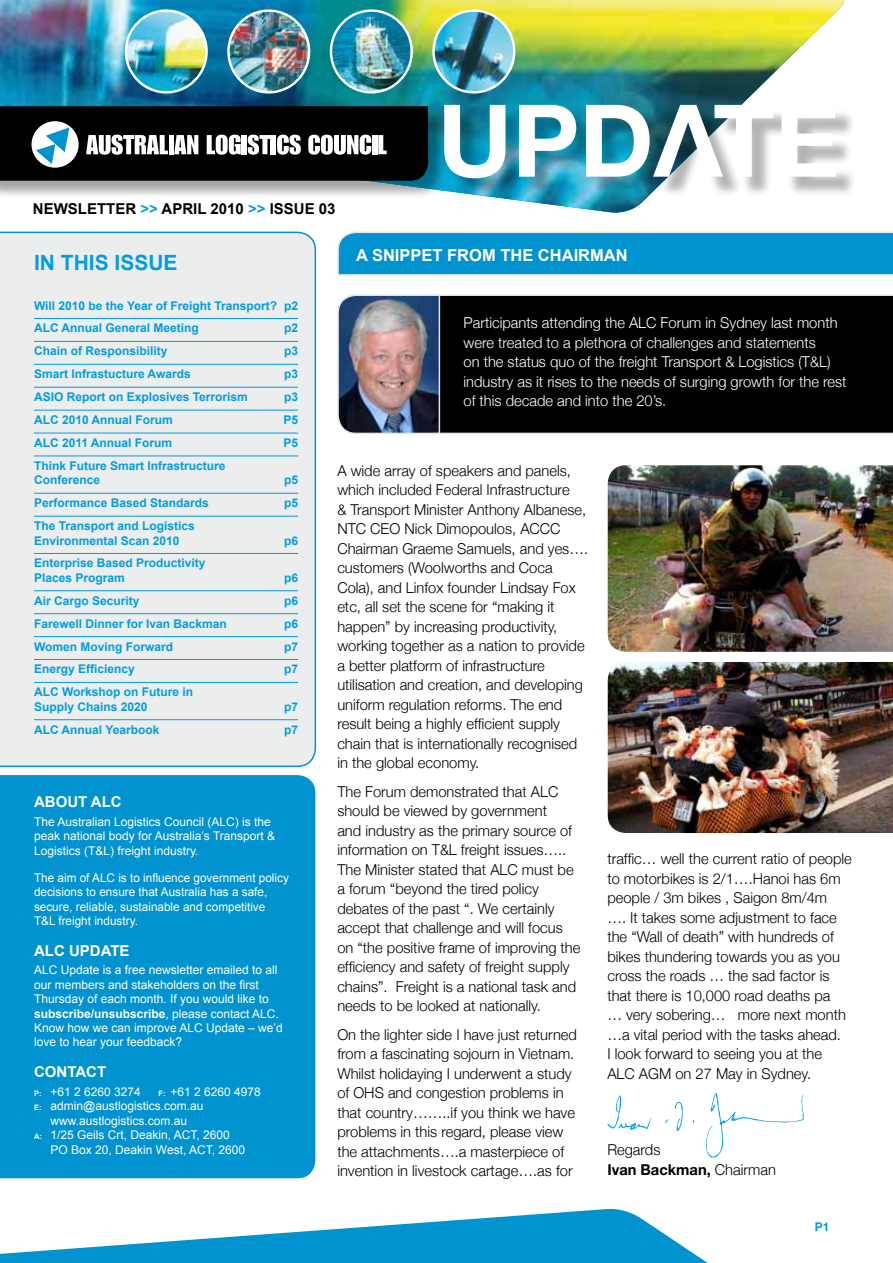
<style>
.page{position:relative;width:893px;height:1263px;background:#fff}
.page>*{position:absolute;margin:0;border:0;box-sizing:border-box;transform-origin:0 0}
.t1{font:700 21px "Arial";color:#009ee0}
.t2{font:700 16.5px "Arial";color:#fff}
.t3{font:300 15px/19.5px "Helvetica Neue";color:#000}
.t4{font:300 15px/19.5px "Helvetica Neue";color:#fff}
.t5{font:700 15px "Arial";color:#000}
.t6{font:700 15px "Arial";color:#fff}
.t7{font:12px/14.4px "Arial";color:#fff}
.t8{font:700 12px/14.4px "Arial";color:#009ee0}
.t9{font:700 12px "Helvetica Neue";color:#009ee0}
.s1{color:#009ee0}
.s2{font-weight:700}
.s3{font-weight:700;font-size:7.5px}
</style>
<div class="page">
<div style="left:441px;top:294px;width:452px;height:140px;background:#000"></div>
<img style="left:0;top:0;width:844px;height:213px">
<svg style="left:0;top:1208px;width:708px;height:55px;fill:#0093cf"></svg>
<div style="left:0;top:775px;width:315px;height:403px;background:#0093cf"></div>
<div style="left:0;top:231px;width:317px;height:537px;background:#eceded"></div>
<img style="left:337px;top:294px;width:104px;height:140px">
<hr style="left:34px;top:318px;width:264px;height:1px;background:#009ee0">
<hr style="left:34px;top:341px;width:264px;height:1px;background:#009ee0">
<hr style="left:34px;top:364px;width:264px;height:1px;background:#009ee0">
<hr style="left:34px;top:387px;width:264px;height:1px;background:#009ee0">
<hr style="left:34px;top:410px;width:264px;height:1px;background:#009ee0">
<hr style="left:34px;top:433px;width:264px;height:1px;background:#009ee0">
<hr style="left:34px;top:456px;width:264px;height:1px;background:#009ee0">
<hr style="left:34px;top:493px;width:264px;height:1px;background:#009ee0">
<hr style="left:34px;top:516px;width:264px;height:1px;background:#009ee0">
<hr style="left:34px;top:553px;width:264px;height:1px;background:#009ee0">
<hr style="left:34px;top:590px;width:264px;height:1px;background:#009ee0">
<hr style="left:34px;top:613px;width:264px;height:1px;background:#009ee0">
<hr style="left:34px;top:636px;width:264px;height:1px;background:#009ee0">
<hr style="left:34px;top:659px;width:264px;height:1px;background:#009ee0">
<hr style="left:34px;top:682px;width:264px;height:1px;background:#009ee0">
<hr style="left:34px;top:719px;width:264px;height:1px;background:#009ee0">
<div style="left:0;top:108px;width:447px;height:92px;background:#000;opacity:.35"></div>
<svg style="left:0;top:106px;width:428px;height:75px;background:#2a2c2d"></svg>
<svg style="left:337px;top:231px;width:556px;height:45px;background:#169bd1"></svg>
<div style="left:449px;top:109px;width:408px;height:90px;background:#000;opacity:.3"></div>
<svg style="left:444px;top:105px;width:392px;height:73px"></svg>
<img style="left:126px;top:11px;width:81px;height:81px">
<div style="left:125px;top:9px;width:83px;height:85px;border:2px solid #fff;border-radius:50%"></div>
<img style="left:228px;top:11px;width:81px;height:81px">
<div style="left:227px;top:9px;width:83px;height:85px;border:2px solid #fff;border-radius:50%"></div>
<img style="left:331px;top:11px;width:80px;height:81px">
<div style="left:330px;top:9px;width:83px;height:85px;border:2px solid #fff;border-radius:50%"></div>
<img style="left:434px;top:11px;width:80px;height:81px">
<div style="left:432px;top:9px;width:83px;height:85px;border:2px solid #fff;border-radius:50%"></div>
<img style="left:608px;top:465px;width:285px;height:187px">
<img style="left:608px;top:662px;width:285px;height:171px">
<svg style="left:607px;top:1095px;width:44px;height:35px"></svg>
<svg style="left:674px;top:1102px;width:9px;height:29px"></svg>
<svg style="left:706px;top:1093px;width:98px;height:65px"></svg>
<p class="t5" style="left:33px;top:199px;width:65px">NEWSLETTE</p>
<p class="t5" style="left:125px;top:199px;width:212px">R <span class="s1">&gt;&gt;</span> APRIL 2010 <span class="s1">&gt;&gt;</span> ISSUE 03</p>
<h1 class="t1" style="left:34px;top:248px;width:129px">IN THIS ISSUE</h1>
<p class="t8" style="left:34px;top:294px;width:265px;line-height:23px">Will 2010 be the Year of Freight Transport? p2<br>ALC Annual General Meeting</p>
<p class="t8" style="left:284px;top:321px;width:16px">p2</p>
<p class="t8" style="left:34px;top:344px;width:135px">Chain of Responsibility</p>
<p class="t8" style="left:284px;top:344px;width:16px">p3</p>
<p class="t8" style="left:34px;top:367px;width:158px">Smart Infrastucture Awards</p>
<p class="t8" style="left:284px;top:367px;width:16px">p3</p>
<p class="t8" style="left:34px;top:390px;width:215px">ASIO Report on Explosives Terrorism</p>
<p class="t8" style="left:284px;top:390px;width:16px">p3</p>
<p class="t8" style="left:34px;top:413px;width:140px">ALC 2010 Annual Forum</p>
<p class="t8" style="left:283px;top:413px;width:16px">P 5</p>
<p class="t8" style="left:34px;top:436px;width:140px">ALC 2011 Annual Forum</p>
<p class="t8" style="left:283px;top:436px;width:16px">P 5</p>
<p class="t8" style="left:34px;top:459px;width:193px">Think Future Smart Infrastructure<br>Conference</p>
<p class="t8" style="left:284px;top:473px;width:16px">p5</p>
<p class="t8" style="left:34px;top:496px;width:176px">Performance Based Standards</p>
<p class="t8" style="left:284px;top:496px;width:16px">p5</p>
<p class="t8" style="left:34px;top:519px;width:162px">The Transport and Logistics<br>Environmental Scan 2010</p>
<p class="t8" style="left:284px;top:533px;width:16px">p6</p>
<p class="t8" style="left:34px;top:556px;width:173px">Enterprise Based Productivity<br>Places Program</p>
<p class="t8" style="left:284px;top:571px;width:16px">p6</p>
<p class="t8" style="left:34px;top:594px;width:107px">Air Cargo Security</p>
<p class="t8" style="left:284px;top:594px;width:16px">p6</p>
<p class="t8" style="left:34px;top:617px;width:194px">Farewell Dinner for Ivan Backman</p>
<p class="t8" style="left:284px;top:617px;width:16px">p6</p>
<p class="t8" style="left:34px;top:639px;width:141px">Women Moving Forward</p>
<p class="t8" style="left:284px;top:639px;width:16px">p7</p>
<p class="t8" style="left:34px;top:662px;width:102px">Energy Efficiency</p>
<p class="t8" style="left:284px;top:662px;width:16px">p7</p>
<p class="t8" style="left:34px;top:685px;width:161px">ALC Workshop on Future in<br>Supply Chains 2020</p>
<p class="t8" style="left:284px;top:700px;width:16px">p7</p>
<p class="t8" style="left:34px;top:723px;width:127px">ALC Annual Yearbook</p>
<p class="t8" style="left:284px;top:723px;width:16px">p7</p>
<p class="t6" style="left:34px;top:792px;width:89px">About ALC</p>
<p class="t7" style="left:34px;top:814px;width:243px">The Australian Logistics Council (ALC) is the peak national body for Australia’s Transport &amp;<br>Logistics (T&amp;L) freight industry.</p>
<p class="t7" style="left:34px;top:870px;width:256px">The aim of ALC is to influence government policy decisions to ensure that Australia has a safe, secure, reliable, sustainable and competitive T&amp;L freight industry.</p>
<p class="t6" style="left:34px;top:941px;width:97px">ALC Update</p>
<p class="t7" style="left:34px;top:963px;width:250px">ALC Update is a free newsletter emailed to all our members and stakeholders on the first Thursday of each month. If you would like to <span class="s2">subscribe/unsubscribe</span>, please contact ALC.<br>Know how we can improve ALC Update – we’d love to hear your feedback?</p>
<p class="t6" style="left:34px;top:1062px;width:74px">Contact</p>
<p class="t7" style="left:34px;top:1084px;width:108px"><span class="s3">P:</span> +61 2 6260 3274</p>
<p class="t7" style="left:159px;top:1084px;width:104px"><span class="s3">F:</span> +61 2 6260 4978</p>
<p class="t7" style="left:34px;top:1099px;width:171px"><span class="s3">E:</span> admin@austlogistics.com.au</p>
<p class="t7" style="left:51px;top:1113px;width:138px">www.austlogistics.com.au</p>
<p class="t7" style="left:34px;top:1128px;width:197px"><span class="s3">A:</span> 1/25 Geils Crt, Deakin, ACT, 2600</p>
<p class="t7" style="left:51px;top:1142px;width:196px">PO Box 20, Deakin West, ACT, 2600</p>
<p class="t2" style="left:356px;top:244px;width:206px">A Snippet from the Chairma</p>
<p class="t2" style="left:616px;top:244px;width:13px">n</p>
<p class="t4" style="left:463px;top:313px;width:385px">Participants attending the ALC Forum in Sydney last month were treated to a plethora of challenges and statements<br>on the status quo of the freight Transport &amp; Logistics (T&amp;L) industry as it rises to the needs of surging growth for the rest of this decade and into the 20’s.</p>
<p class="t3" style="left:337px;top:460px;width:252px">A wide array of speakers and panels, which included Federal Infrastructure<br>&amp; Transport Minister Anthony Albanese, NTC CEO Nick Dimopoulos, ACCC Chairman Graeme Samuels, and yes…. customers (Woolworths and Coca Cola), and Linfox founder Lindsay Fox etc, all set the scene for “making it happen” by increasing productivity, working together as a nation to provide a better platform of infrastructure utilisation and creation, and developing uniform regulation reforms. The end result being a highly efficient supply chain that is internationally recognised in the global economy.</p>
<p class="t3" style="left:337px;top:781px;width:245px">The Forum demonstrated that ALC should be viewed by government<br>and industry as the primary source of information on T&amp;L freight issues…..<br>The Minister stated that ALC must be a forum “beyond the tired policy debates of the past “. We certainly accept that challenge and will focus on “the positive frame of improving the efficiency and safety of freight supply chains”. Freight is a national task and needs to be looked at nationally.</p>
<p class="t3" style="left:337px;top:1024px;width:241px">On the lighter side I have just returned from a fascinating sojourn in Vietnam.<br>Whilst holidaying I underwent a study of OHS and congestion problems in that country……..if you think we have problems in this regard, please view the attachments….a masterpiece of invention in livestock cartage….as for</p>
<p class="t3" style="left:607px;top:849px;width:246px">traffic… well the current ratio of people to motorbikes is 2/1….Hanoi has 6m people / 3m bikes , Saigon 8m/4m<br>…. It takes some adjustment to face the “Wall of death” with hundreds of bikes thundering towards you as you cross the roads … the sad factor is that there is 10,000 road deaths pa<br>… very sobering… more next month …a vital period with the tasks ahead.<br>I look forward to seeing you at the ALC AGM on 27 May in Sydney.</p>
<p class="t3" style="left:607px;top:1140px;width:170px">Regards<br><span class="s2">Ivan Backman,</span> Chairman</p>
<p class="t9" style="left:815px;top:1219px;width:16px">P1</p>
</div>
